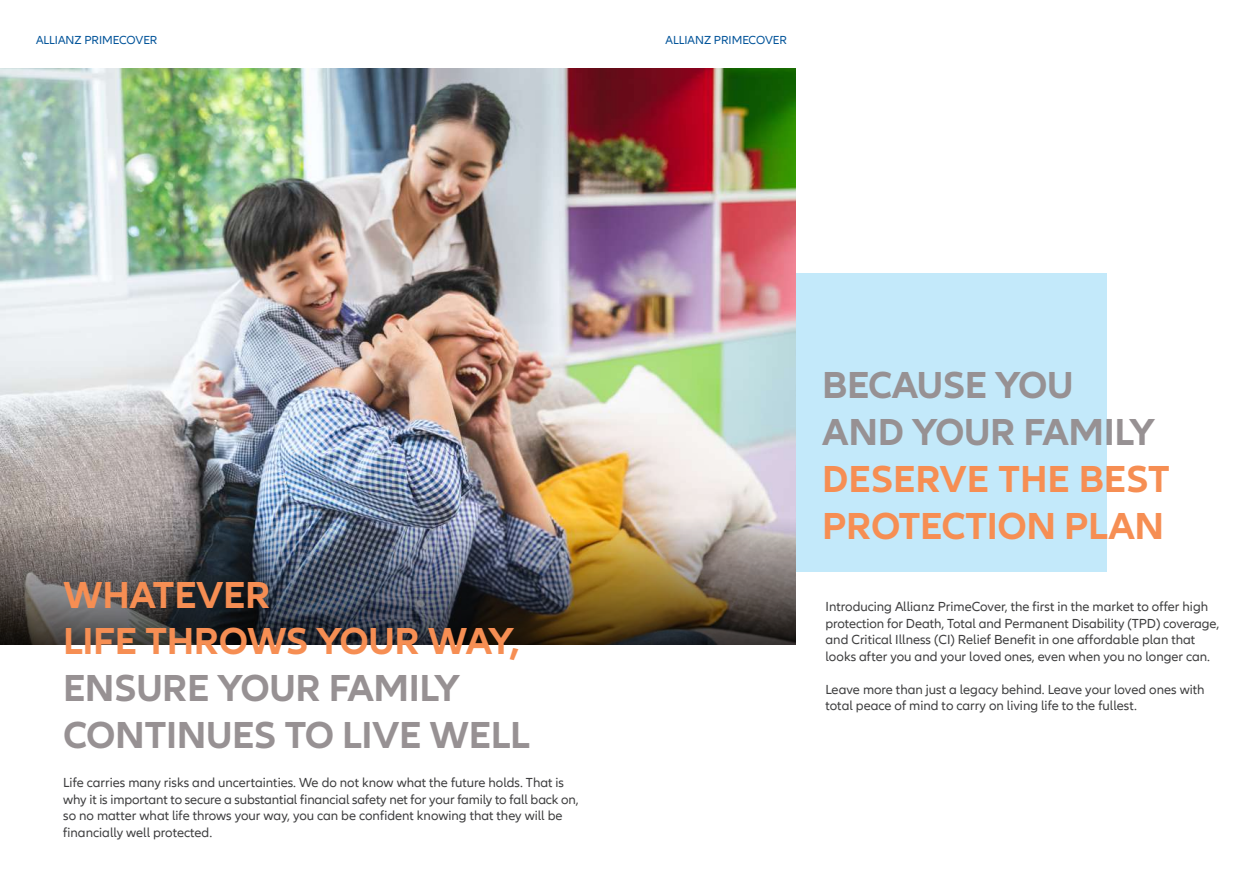
<style>
.page{position:relative;width:1259px;height:893px;background:#fff}
.page>*{position:absolute;margin:0;border:0;box-sizing:border-box;transform-origin:0 0}
.t1{font:700 39px/46.8px "Allianz Neo";letter-spacing:-.01em;color:#979193}
.t2{font:700 39px/46.8px "Allianz Neo";letter-spacing:-.01em;color:#f68e53}
.t3{font:13.5px/16.5px "Allianz Neo";color:#3e3e3f}
.t4{font:12px "Allianz Neo";color:#015399}
</style>
<div class="page">
<div style="left:629px;top:273px;width:478px;height:299px;background:#c3e9fa"></div>
<img style="left:0;top:68px;width:795px;height:449px">
<img style="left:0;top:517px;width:795px;height:127px">
<p class="t4" style="left:36px;top:33px;width:123px">ALLIANZ PRIMECOVER</p>
<p class="t4" style="left:665px;top:33px;width:123px">ALLIANZ PRIMECOVER</p>
<h1 class="t2" style="left:63px;top:572px;width:458px">WHATEVER<br>LIFE THROWS YOUR WAY,</h1>
<h1 class="t1" style="left:63px;top:666px;width:468px">ENSURE YOUR FAMILY<br>CONTINUES TO LIVE WELL</h1>
<p class="t3" style="left:63px;top:775px;width:517px">Life carries many risks and uncertainties. We do not know what the future holds. That is why it is important to secure a substantial financial safety net for your family to fall back on, so no matter what life throws your way, you can be confident knowing that they will be financially well protected.</p>
<h1 class="t1" style="left:822px;top:363px;width:334px">BECAUSE YOU<br>AND YOUR FAMILY</h1>
<h1 class="t2" style="left:822px;top:456px;width:349px">DESERVE THE BEST<br>PROTECTION PLAN</h1>
<p class="t3" style="left:825px;top:599px;width:395px">Introducing Allianz PrimeCover, the first in the market to offer high protection for Death, Total and Permanent Disability (TPD) coverage, and Critical Illness (CI) Relief Benefit in one affordable plan that looks after you and your loved ones, even when you no longer can.</p>
<p class="t3" style="left:825px;top:681px;width:380px">Leave more than just a legacy behind. Leave your loved ones with total peace of mind to carry on living life to the fullest.</p>
</div>
